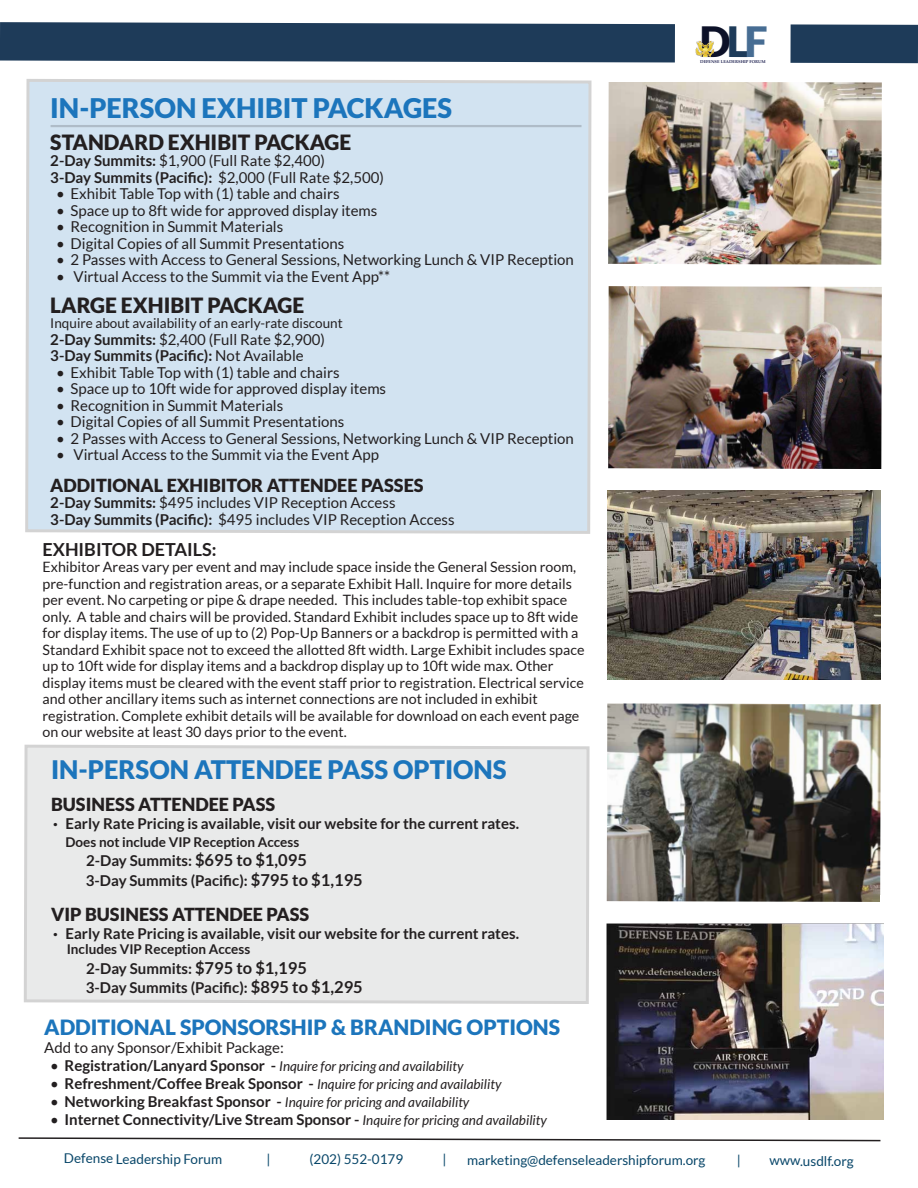
<style>
.page{position:relative;width:918px;height:1188px;background:#fff}
.page>*{position:absolute;margin:0;border:0;box-sizing:border-box;transform-origin:0 0}
.t1{font:900 41.7px "Lato";color:#0c1128}
.t2{font:900 27px "Lato";color:#1c75bc}
.t3{font:900 25.5px "Lato";color:#1c75bc}
.t4{font:900 21px "Lato";color:#231f20}
.t5{font:900 21px "Lato";color:#1c75bc}
.t6{font:900 18px "Lato";color:#231f20}
.t7{font:700 18px "Lato";color:#231f20}
.t8{font:15px/16.5px "Lato";color:#231f20}
.t9{font:700 15px/19.8px "Lato";color:#231f20}
.t10{font:14.25px/16.5px "Lato";color:#231f20}
.t11{font:italic 13.5px "Lato";color:#231f20}
.t12{font:13.5px "Lato";letter-spacing:-.005em;color:#084669}
.t13{font:700 13.5px "Lato";color:#231f20}
.t14{font:13.5px "Lato";color:#231f20}
.t15{font:700 4.2px "Palatino";letter-spacing:-.005em;color:#1a1d4d}
.s1{font-weight:700}
.s2{font-weight:400}
.s3{font-weight:100}
.s4{font-size:16.5px}
.s5{font-style:normal;font-size:15px}
.s6{font-weight:700;font-style:normal;font-size:15px}
.s7{font-weight:400;font-style:italic;font-size:13.5px}
.s8{color:#1e3b59}
.s9{color:#476d93}
</style>
<div class="page">
<img style="left:608px;top:82px;width:274px;height:183px">
<img style="left:608px;top:286px;width:274px;height:183px">
<svg style="left:18px;top:1137px;width:863px;height:5px"></svg>
<img style="left:607px;top:703px;width:274px;height:199px">
<img style="left:695px;top:41px;width:19px;height:16px">
<div style="left:0;top:22px;width:675px;height:40px;background:#1e3b59"></div>
<div style="left:790px;top:24px;width:128px;height:39px;background:#1e3b59"></div>
<div style="left:25px;top:79px;width:567px;height:455px;background:#d2e3f1"></div>
<div style="left:24px;top:745px;width:566px;height:259px;background:#e9eaea"></div>
<img style="left:607px;top:924px;width:276px;height:195px">
<hr style="left:51px;top:125px;width:531px;height:2px;background:#231f20">
<img style="left:608px;top:490px;width:273px;height:190px">
<h2 class="t2" style="left:50px;top:92px;width:403px">IN-PERSON EXHIBIT PACKAGES</h2>
<h3 class="t4" style="left:50px;top:130px;width:303px">STANDARD EXHIBIT PACKAGE</h3>
<p class="t8" style="left:50px;top:153px;width:335px"><span class="s1">2-Day Summits:</span> $1,900 (Full Rate $2,400)<br><span class="s1">3-Day Summits (Pacific):</span> $2,000 (Full Rate $2,500)</p>
<p class="t8" style="left:56px;top:186px;width:285px">• Exhibit Table Top with (1) table and chairs</p>
<p class="t8" style="left:56px;top:202px;width:323px">• Space up to 8ft wide for approved display items</p>
<p class="t8" style="left:56px;top:219px;width:229px">• Recognition in Summit Materials</p>
<p class="t8" style="left:56px;top:235px;width:290px">• Digital Copies of all Summit Presentations</p>
<p class="t8" style="left:56px;top:252px;width:519px">• 2 Passes with Access to General Sessions, Networking Lunch &amp; VIP Reception</p>
<p class="t8" style="left:56px;top:268px;width:336px">• Virtual Access to the Summit via the Event App**</p>
<h3 class="t4" style="left:50px;top:293px;width:256px">LARGE EXHIBIT PACKAGE</h3>
<p class="t14" style="left:50px;top:316px;width:294px">Inquire about availability of an early-rate discount</p>
<p class="t9" style="left:50px;top:331px;width:276px;line-height:16.5px">2-Day Summits: <span class="s2">$2,400 (Full Rate $2,900)<br></span>3-Day Summits (Pacific): <span class="s2">Not Available</span></p>
<p class="t8" style="left:56px;top:364px;width:285px">• Exhibit Table Top with (1) table and chairs</p>
<p class="t8" style="left:56px;top:380px;width:332px">• Space up to 10ft wide for approved display items</p>
<p class="t8" style="left:56px;top:397px;width:229px">• Recognition in Summit Materials</p>
<p class="t8" style="left:56px;top:413px;width:290px">• Digital Copies of all Summit Presentations</p>
<p class="t8" style="left:56px;top:430px;width:519px">• 2 Passes with Access to General Sessions, Networking Lunch &amp; VIP Reception</p>
<p class="t8" style="left:56px;top:446px;width:324px">• Virtual Access to the Summit via the Event App</p>
<p class="t6" style="left:50px;top:474px;width:375px">ADDITIONAL EXHIBITOR ATTENDEE PASSES</p>
<p class="t8" style="left:50px;top:494px;width:406px"><span class="s1">2-Day Summits:</span> $495 includes VIP Reception Access<br><span class="s1">3-Day Summits (Pacific):</span> $495 includes VIP Reception Access</p>
<p class="t7" style="left:43px;top:539px;width:176px">EXHIBITOR DETAILS:</p>
<p class="t10" style="left:43px;top:559px;width:543px">Exhibitor Areas vary per event and may include space inside the General Session room, pre-function and registration areas, or a separate Exhibit Hall. Inquire for more details per event. No carpeting or pipe &amp; drape needed. This includes table-top exhibit space only. A table and chairs will be provided. Standard Exhibit includes space up to 8ft wide for display items. The use of up to (2) Pop-Up Banners or a backdrop is permitted with a Standard Exhibit space not to exceed the allotted 8ft width. Large Exhibit includes space up to 10ft wide for display items and a backdrop display up to 10ft wide max. Other display items must be cleared with the event staff prior to registration. Electrical service and other ancillary items such as internet connections are not included in exhibit registration. Complete exhibit details will be available for download on each event page on our website at least 30 days prior to the event.</p>
<h3 class="t3" style="left:51px;top:755px;width:457px">IN-PERSON ATTENDEE PASS OPTIONS</h3>
<p class="t6" style="left:51px;top:793px;width:226px">BUSINESS ATTENDEE PASS</p>
<p class="t9" style="left:51px;top:813px;width:469px"><span class="s3">•</span> Early Rate Pricing is available, visit our website for the current rates.</p>
<p class="t13" style="left:66px;top:834px;width:235px">Does not include VIP Reception Access</p>
<p class="t9" style="left:86px;top:851px;width:279px">2-Day Summits: <span class="s4">$695 to $1,095<br></span>3-Day Summits (Pacific): <span class="s4">$795 to $1,195</span></p>
<p class="t6" style="left:51px;top:904px;width:260px">VIP BUSINESS ATTENDEE PASS</p>
<p class="t9" style="left:51px;top:923px;width:469px"><span class="s3">•</span> Early Rate Pricing is available, visit our website for the current rates.</p>
<p class="t13" style="left:67px;top:941px;width:185px">Includes VIP Reception Access</p>
<p class="t9" style="left:86px;top:958px;width:279px">2-Day Summits: <span class="s4">$795 to $1,195<br></span>3-Day Summits (Pacific): <span class="s4">$895 to $1,295</span></p>
<h3 class="t5" style="left:44px;top:1015px;width:517px">ADDITIONAL SPONSORSHIP &amp; BRANDING OPTIONS</h3>
<p class="t8" style="left:44px;top:1040px;width:241px">Add to any Sponsor/Exhibit Package:</p>
<p class="t11" style="left:50px;top:1059px;width:415px"><span class="s5">•</span> <span class="s6">Registration/Lanyard Sponsor -</span> Inquire for pricing and availability</p>
<p class="t11" style="left:50px;top:1077px;width:453px"><span class="s5">•</span> <span class="s6">Refreshment/Coffee Break Sponsor -</span> Inquire for pricing and availability</p>
<p class="t11" style="left:50px;top:1095px;width:421px"><span class="s5">•</span> <span class="s6">Networking Breakfast Sponsor -</span> Inquire for pricing and availability</p>
<p class="t9" style="left:50px;top:1110px;width:498px"><span class="s2">•</span> Internet Connectivity/Live Stream Sponsor - <span class="s7">Inquire for pricing and availability</span></p>
<h1 class="t1" style="left:700px;top:17px;width:70px">D<span class="s8">L</span><span class="s9">F</span></h1>
<p class="t15" style="left:700px;top:58px;width:67px">DEFENSE LEADERSHIP FORUM</p>
<p class="t12" style="left:64px;top:1151px;width:160px">Defense Leadership Forum</p>
<p class="t12" style="left:266px;top:1152px;width:6px">|</p>
<p class="t12" style="left:310px;top:1152px;width:95px">(202) 552-0179</p>
<p class="t12" style="left:442px;top:1152px;width:6px">|</p>
<p class="t12" style="left:467px;top:1152px;width:240px">marketing@defenseleadershipforum.org</p>
<p class="t12" style="left:737px;top:1153px;width:6px">|</p>
<p class="t12" style="left:770px;top:1153px;width:86px">www.usdlf.org</p>
</div>
